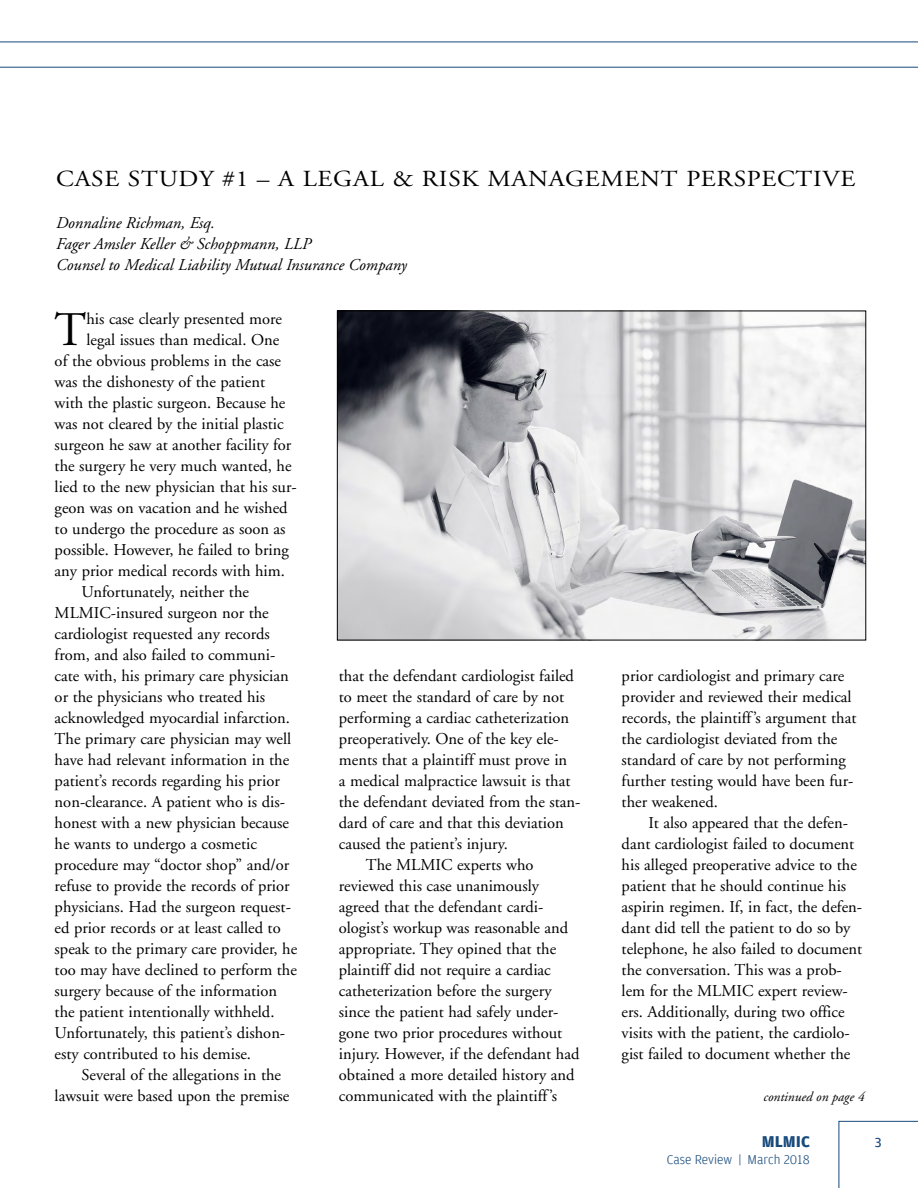
<style>
.page{position:relative;width:918px;height:1188px;background:#fff}
.page>*{position:absolute;margin:0;border:0;box-sizing:border-box;transform-origin:0 0}
.t1{font:48.15px "Adobe Garamond";color:#000}
.t2{font:22.95px "Adobe Garamond";letter-spacing:.03em;color:#000;scale:1.11 1}
.t3{font:16.5px/21px "Adobe Garamond";color:#000}
.t4{font:italic 16.5px/21px "Adobe Garamond";color:#000}
.t5{font:700 16.5px "Amplitude";color:#174a7c}
.t6{font:13.95px "Amplitude";color:#174a7c}
.t7{font:300 13.5px "Amplitude";color:#174a7c}
.t8{font:italic 13.5px "Adobe Garamond";color:#000}
</style>
<div class="page">
<svg style="left:839px;top:1121px;width:79px;height:67px"></svg>
<hr style="left:0;top:42px;width:918px;height:1px;background:#174a7c">
<hr style="left:0;top:67px;width:918px;height:1px;background:#174a7c">
<img style="left:339px;top:313px;width:525px;height:325px">
<h2 class="t2" style="left:56px;top:166px;width:722px">CASE STUDY #1 – A LEGAL &amp; RISK MANAGEMENT PERSPECTIVE</h2>
<p class="t4" style="left:56px;top:212px;width:352px">Donnaline Richman, Esq.<br>Fager Amsler Keller &amp; Schoppmann, LLP<br>Counsel to Medical Liability Mutual Insurance Company</p>
<h1 class="t1" style="left:55px;top:304px;width:33px">T</h1>
<p class="t3" style="left:86px;top:309px;width:197px">his case clearly presented more</p>
<p class="t3" style="left:86px;top:330px;width:194px">legal issues than medical. One</p>
<p class="t3" style="left:55px;top:351px;width:228px">of the obvious problems in the case</p>
<p class="t3" style="left:55px;top:372px;width:212px">was the dishonesty of the patient</p>
<p class="t3" style="left:55px;top:393px;width:232px">with the plastic surgeon. Because he</p>
<p class="t3" style="left:55px;top:414px;width:230px">was not cleared by the initial plastic</p>
<p class="t3" style="left:55px;top:435px;width:238px">surgeon he saw at another facility for</p>
<p class="t3" style="left:55px;top:456px;width:238px">the surgery he very much wanted, he</p>
<p class="t3" style="left:55px;top:477px;width:244px">lied to the new physician that his sur-</p>
<p class="t3" style="left:55px;top:498px;width:234px">geon was on vacation and he wished</p>
<p class="t3" style="left:55px;top:519px;width:232px">to undergo the procedure as soon as</p>
<p class="t3" style="left:55px;top:540px;width:236px">possible. However, he failed to bring</p>
<p class="t3" style="left:55px;top:561px;width:232px">any prior medical records with him.</p>
<p class="t3" style="left:82px;top:582px;width:169px">Unfortunately, neither the</p>
<p class="t3" style="left:55px;top:603px;width:216px">MLMIC-insured surgeon nor the</p>
<p class="t3" style="left:55px;top:624px;width:217px">cardiologist requested any records</p>
<p class="t3" style="left:55px;top:645px;width:222px">from, and also failed to communi-</p>
<p class="t3" style="left:55px;top:666px;width:236px">cate with, his primary care physician</p>
<p class="t3" style="left:55px;top:687px;width:212px">or the physicians who treated his</p>
<p class="t3" style="left:55px;top:708px;width:237px">acknowledged myocardial infarction.</p>
<p class="t3" style="left:55px;top:729px;width:238px">The primary care physician may well</p>
<p class="t3" style="left:55px;top:750px;width:236px">have had relevant information in the</p>
<p class="t3" style="left:55px;top:771px;width:227px">patient’s records regarding his prior</p>
<p class="t3" style="left:55px;top:792px;width:232px">non-clearance. A patient who is dis-</p>
<p class="t3" style="left:55px;top:813px;width:236px">honest with a new physician because</p>
<p class="t3" style="left:55px;top:834px;width:204px">he wants to undergo a cosmetic</p>
<p class="t3" style="left:55px;top:855px;width:236px">procedure may “doctor shop” and/or</p>
<p class="t3" style="left:55px;top:876px;width:236px">refuse to provide the records of prior</p>
<p class="t3" style="left:55px;top:897px;width:238px">physicians. Had the surgeon request-</p>
<p class="t3" style="left:55px;top:918px;width:228px">ed prior records or at least called to</p>
<p class="t3" style="left:55px;top:939px;width:244px">speak to the primary care provider, he</p>
<p class="t3" style="left:55px;top:960px;width:244px">too may have declined to perform the</p>
<p class="t3" style="left:55px;top:981px;width:224px">surgery because of the information</p>
<p class="t3" style="left:55px;top:1002px;width:221px">the patient intentionally withheld.</p>
<p class="t3" style="left:55px;top:1023px;width:232px">Unfortunately, this patient’s dishon-</p>
<p class="t3" style="left:55px;top:1044px;width:198px">esty contributed to his demise.</p>
<p class="t3" style="left:82px;top:1065px;width:201px">Several of the allegations in the</p>
<p class="t3" style="left:55px;top:1086px;width:236px">lawsuit were based upon the premise</p>
<p class="t3" style="left:339px;top:666px;width:237px">that the defendant cardiologist failed</p>
<p class="t3" style="left:339px;top:687px;width:227px">to meet the standard of care by not</p>
<p class="t3" style="left:339px;top:708px;width:232px">performing a cardiac catheterization</p>
<p class="t3" style="left:339px;top:729px;width:222px">preoperatively. One of the key ele-</p>
<p class="t3" style="left:339px;top:750px;width:230px">ments that a plaintiff must prove in</p>
<p class="t3" style="left:339px;top:771px;width:233px">a medical malpractice lawsuit is that</p>
<p class="t3" style="left:339px;top:792px;width:243px">the defendant deviated from the stan-</p>
<p class="t3" style="left:339px;top:813px;width:226px">dard of care and that this deviation</p>
<p class="t3" style="left:339px;top:834px;width:171px">caused the patient’s injury.</p>
<p class="t3" style="left:366px;top:855px;width:169px">The MLMIC experts who</p>
<p class="t3" style="left:339px;top:876px;width:202px">reviewed this case unanimously</p>
<p class="t3" style="left:339px;top:897px;width:206px">agreed that the defendant cardi-</p>
<p class="t3" style="left:339px;top:918px;width:231px">ologist’s workup was reasonable and</p>
<p class="t3" style="left:339px;top:939px;width:219px">appropriate. They opined that the</p>
<p class="t3" style="left:339px;top:960px;width:214px">plaintiff did not require a cardiac</p>
<p class="t3" style="left:339px;top:981px;width:214px">catheterization before the surgery</p>
<p class="t3" style="left:339px;top:1002px;width:221px">since the patient had safely under-</p>
<p class="t3" style="left:339px;top:1023px;width:225px">gone two prior procedures without</p>
<p class="t3" style="left:339px;top:1044px;width:242px">injury. However, if the defendant had</p>
<p class="t3" style="left:339px;top:1065px;width:237px">obtained a more detailed history and</p>
<p class="t3" style="left:339px;top:1086px;width:220px">communicated with the plaintiff’s</p>
<p class="t3" style="left:622px;top:666px;width:236px">prior cardiologist and primary care provider and reviewed their medical records, the plaintiff’s argument that the cardiologist deviated from the standard of care by not performing further testing would have been fur&shy;ther weakened.</p>
<p class="t3" style="left:622px;top:813px;width:242px;text-indent:27px">It also appeared that the defen&shy;dant cardiologist failed to document his alleged preoperative advice to the patient that he should continue his aspirin regimen. If, in fact, the defen&shy;dant did tell the patient to do so by telephone, he also failed to document the conversation. This was a prob&shy;lem for the MLMIC expert review&shy;ers. Additionally, during two office visits with the patient, the cardiolo&shy;gist failed to document whether the</p>
<p class="t8" style="left:764px;top:1089px;width:103px">continued on page 4</p>
<p class="t5" style="left:762px;top:1133px;width:50px">MLMIC</p>
<p class="t6" style="left:875px;top:1135px;width:8px">3</p>
<p class="t7" style="left:667px;top:1152px;width:145px">Case Review | March 2018</p>
</div>
